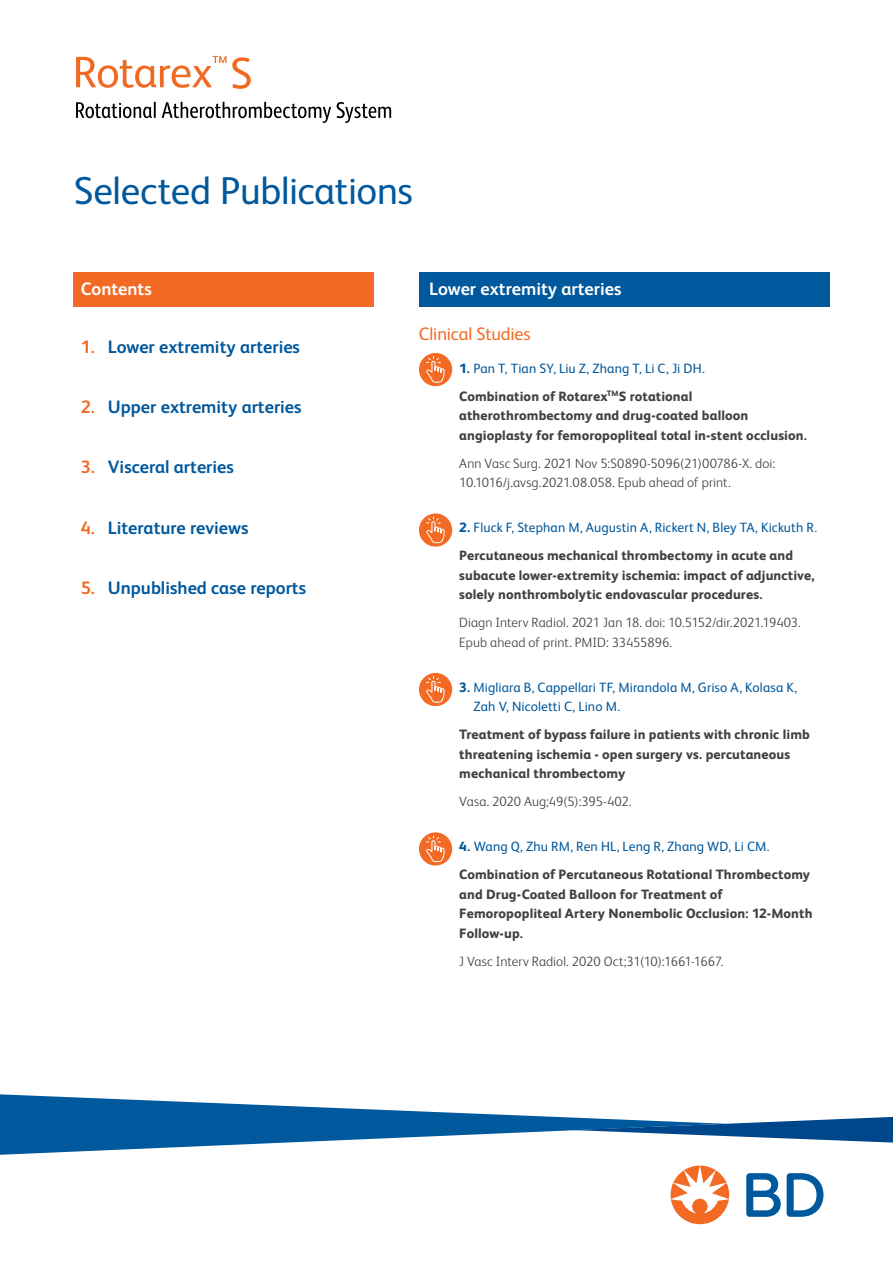
<style>
.page{position:relative;width:893px;height:1263px;background:#fff}
.page>*{position:absolute;margin:0;border:0;box-sizing:border-box;transform-origin:0 0}
.t1{font:38.85px "FS Albert Pro";letter-spacing:-.01em;color:#00589d}
.t2{font:700 18px "FS Albert Pro";color:#00589d}
.t3{font:700 18px "FS Albert Pro";color:#fff}
.t4{font:18px "FS Albert Pro";letter-spacing:-.01em;color:#f26a24}
.t5{font:800 13.5px/19.5px "FS Albert Pro";letter-spacing:.005em;color:#414042}
.t6{font:300 13.5px/19.5px "FS Albert Pro";color:#414042}
.t7{font:13.5px/28px "FS Albert Pro";letter-spacing:.01em;color:#00589d}
.s1{color:#f26a24}
.s2{font-weight:800}
.s3{font-weight:800;color:#414042}
.s4{color:#00589d}
.s5{font-weight:400;color:#00589d}
</style>
<div class="page">
<div style="left:419px;top:272px;width:410px;height:34px;background:#00589d"></div>
<svg style="left:0;top:1094px;width:893px;height:61px"></svg>
<svg style="left:746px;top:1173px;width:77px;height:44px"></svg>
<svg style="left:671px;top:1165px;width:58px;height:59px"></svg>
<div style="left:419px;top:353px;width:33px;height:33px;background:#f26a24;border-radius:50%"></div>
<svg style="left:426px;top:356px;width:19px;height:27px"></svg>
<div style="left:419px;top:513px;width:33px;height:34px;background:#f26a24;border-radius:50%"></div>
<svg style="left:426px;top:516px;width:19px;height:27px"></svg>
<div style="left:419px;top:673px;width:33px;height:33px;background:#f26a24;border-radius:50%"></div>
<svg style="left:426px;top:675px;width:19px;height:28px"></svg>
<div style="left:419px;top:832px;width:33px;height:33px;background:#f26a24;border-radius:50%"></div>
<svg style="left:426px;top:835px;width:19px;height:27px"></svg>
<svg style="left:76px;top:56px;width:175px;height:33px"></svg>
<svg style="left:76px;top:102px;width:80px;height:16px"></svg>
<svg style="left:162px;top:102px;width:169px;height:21px"></svg>
<svg style="left:337px;top:102px;width:54px;height:21px"></svg>
<div style="left:73px;top:272px;width:301px;height:34px;background:#f26a24"></div>
<h1 class="t1" style="left:74px;top:163px;width:341px">Selected Publications</h1>
<h2 class="t3" style="left:81px;top:276px;width:73px">Contents</h2>
<h2 class="t2" style="left:81px;top:334px;width:221px"><span class="s1">1.</span> Lower extremity arteries</h2>
<h2 class="t2" style="left:81px;top:394px;width:222px"><span class="s1">2.</span> Upper extremity arteries</h2>
<h2 class="t2" style="left:81px;top:455px;width:155px"><span class="s1">3.</span> Visceral arteries</h2>
<h2 class="t2" style="left:81px;top:515px;width:169px"><span class="s1">4.</span> Literature reviews</h2>
<h2 class="t2" style="left:81px;top:575px;width:227px"><span class="s1">5.</span> Unpublished case reports</h2>
<h2 class="t3" style="left:429px;top:276px;width:194px">Lower extremity arteries</h2>
<h2 class="t4" style="left:419px;top:321px;width:113px">Clinical Studies</h2>
<p class="t7" style="left:459px;top:353px;width:247px"><span class="s2">1.</span> Pan T, Tian SY, Liu Z, Zhang T, Li C, Ji DH.<br><span class="s3">Combination of Rotarex</span><sup>TM</sup><span class="s3">S rotational</span></p>
<p class="t5" style="left:459px;top:405px;width:349px">atherothrombectomy and drug-coated balloon angioplasty for femoropopliteal total in-stent occlusion.</p>
<p class="t6" style="left:459px;top:453px;width:317px">Ann Vasc Surg. 2021 Nov 5:S0890-5096(21)00786-X. doi:<br>10.1016/j.avsg.2021.08.058. Epub ahead of print.</p>
<p class="t7" style="left:459px;top:513px;width:359px"><span class="s2">2.</span> Fluck F, Stephan M, Augustin A, Rickert N, Bley TA, Kickuth R.<br><span class="s3">Percutaneous mechanical thrombectomy in acute and</span></p>
<p class="t5" style="left:459px;top:565px;width:357px">subacute lower-extremity ischemia: impact of adjunctive, solely nonthrombolytic endovascular procedures.</p>
<p class="t6" style="left:459px;top:612px;width:343px">Diagn Interv Radiol. 2021 Jan 18. doi: 10.5152/dir.2021.19403.<br>Epub ahead of print. PMID: 33455896.</p>
<p class="t7" style="left:473px;top:677px;width:325px;line-height:19.5px;text-indent:-14px"><span class="s2">3.</span> Migliara B, Cappellari TF, Mirandola M, Griso A, Kolasa K,<br>Zah V, Nicoletti C, Lino M.</p>
<p class="t5" style="left:459px;top:724px;width:352px">Treatment of bypass failure in patients with chronic limb threatening ischemia - open surgery vs. percutaneous mechanical thrombectomy</p>
<p class="t6" style="left:459px;top:791px;width:174px">Vasa. 2020 Aug;49(5):395-402.</p>
<p class="t5" style="left:459px;top:832px;width:352px;line-height:28px"><span class="s4">4.</span> <span class="s5">Wang Q, Zhu RM, Ren HL, Leng R, Zhang WD, Li CM.<br></span>Combination of Percutaneous Rotational Thrombectomy</p>
<p class="t5" style="left:459px;top:884px;width:355px">and Drug-Coated Balloon for Treatment of<br>Femoropopliteal Artery Nonembolic Occlusion: 12-Month<br>Follow-up.</p>
<p class="t6" style="left:459px;top:951px;width:266px">J Vasc Interv Radiol. 2020 Oct;31(10):1661-1667.</p>
</div>
